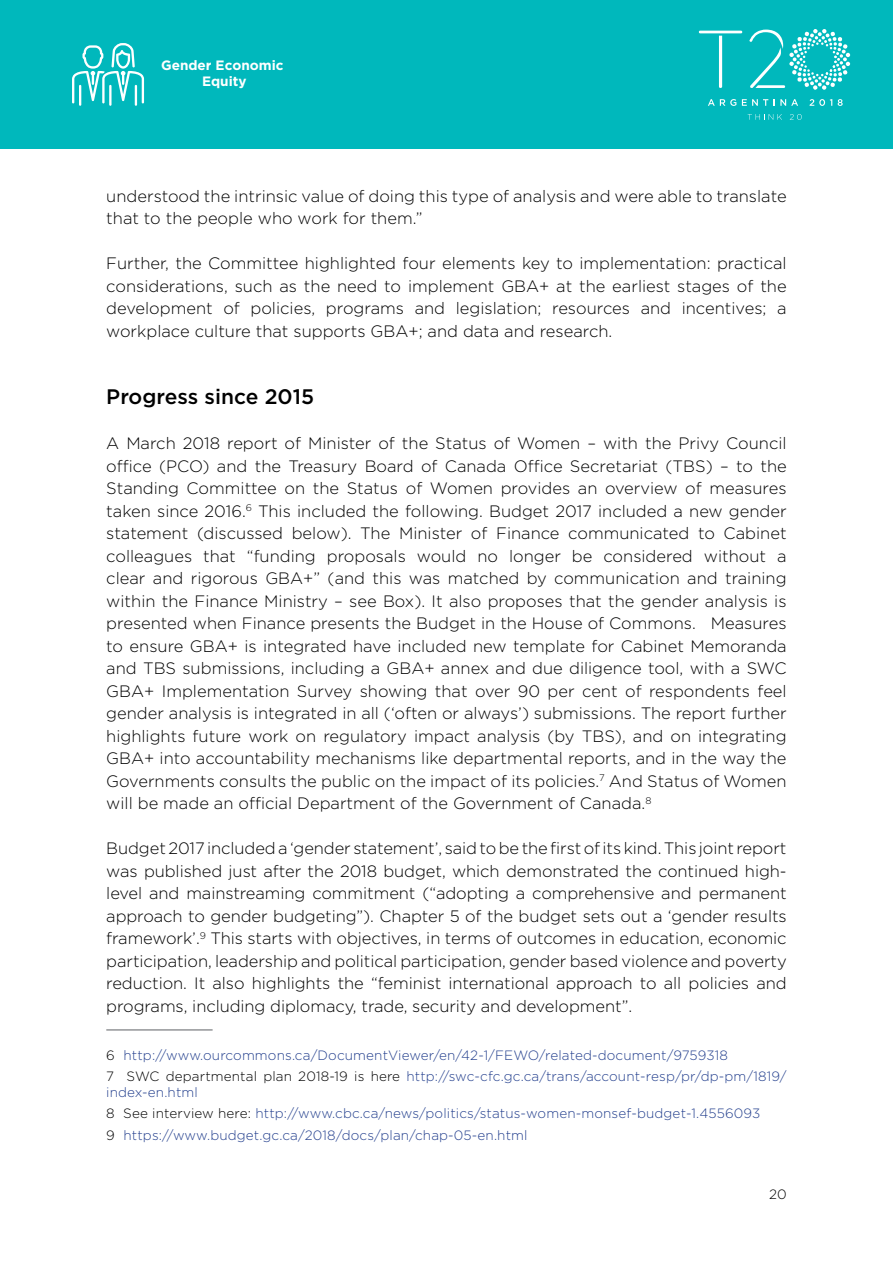
<style>
.page{position:relative;width:893px;height:1263px;background:#fff}
.page>*{position:absolute;margin:0;border:0;box-sizing:border-box;transform-origin:0 0}
.t1{font:500 21px "Gotham";color:#000}
.t2{font:300 16.5px/22.5px "Gotham";color:#000;text-align:justify}
.t3{font:300 13.5px/21.3px "Gotham";letter-spacing:.01em;color:#24408e}
.t4{font:700 13.5px/16.2px "Gotham";color:#fff;text-align:center}
.t5{font:300 13.5px "Gotham";color:#000}
.s1{color:#000}
</style>
<div class="page">
<div style="left:0;top:0;width:893px;height:149px;background:#00b8bc"></div>
<svg style="left:749px;top:29px;width:101px;height:61px"></svg>
<svg style="left:708px;top:99px;width:28px;height:7px"></svg>
<svg style="left:742px;top:99px;width:26px;height:7px"></svg>
<svg style="left:774px;top:99px;width:24px;height:7px"></svg>
<svg style="left:810px;top:99px;width:22px;height:7px"></svg>
<svg style="left:838px;top:99px;width:5px;height:7px"></svg>
<svg style="left:699px;top:31px;width:43px;height:57px"></svg>
<svg style="left:748px;top:114px;width:34px;height:6px"></svg>
<svg style="left:790px;top:114px;width:12px;height:6px"></svg>
<hr style="left:79px;top:85px;width:2px;height:21px;background:#fff">
<hr style="left:109px;top:85px;width:3px;height:21px;background:#fff">
<hr style="left:135px;top:85px;width:2px;height:21px;background:#fff">
<svg style="left:72px;top:43px;width:72px;height:60px"></svg>
<hr style="left:106px;top:1029px;width:107px;height:2px;background:#939597">
<p class="t4" style="left:161px;top:58px;width:124px">Gender Economic<br>Equity</p>
<p class="t2" style="left:106px;top:185px;width:682px">understood the intrinsic value of doing this type of analysis and were able to translate that to the people who work for them.”</p>
<p class="t2" style="left:106px;top:253px;width:682px">Further, the Committee highlighted four elements key to implementation: practical considerations, such as the need to implement GBA+ at the earliest stages of the development of policies, programs and legislation; resources and incentives; a workplace culture that supports GBA+; and data and research.</p>
<p class="t1" style="left:106px;top:387px;width:209px">Progress since 2015</p>
<p class="t2" style="left:106px;top:433px;width:682px">A March 2018 report of Minister of the Status of Women – with the Privy Council office (PCO) and the Treasury Board of Canada Office Secretariat (TBS) – to the Standing Committee on the Status of Women provides an overview of measures taken since 2016.<sup>6</sup> This included the following. Budget 2017 included a new gender statement (discussed below). The Minister of Finance communicated to Cabinet colleagues that “funding proposals would no longer be considered without a clear and rigorous GBA+” (and this was matched by communication and training within the Finance Ministry – see Box). It also proposes that the gender analysis is presented when Finance presents the Budget in the House of Commons. Measures to ensure GBA+ is integrated have included new template for Cabinet Memoranda and TBS submissions, including a GBA+ annex and due diligence tool, with a SWC GBA+ Implementation Survey showing that over 90 per cent of respondents feel gender analysis is integrated in all (‘often or always’) submissions. The report further highlights future work on regulatory impact analysis (by TBS), and on integrating GBA+ into accountability mechanisms like departmental reports, and in the way the Governments consults the public on the impact of its policies.<sup>7</sup> And Status of Women will be made an official Department of the Government of Canada.<sup>8</sup></p>
<p class="t2" style="left:106px;top:838px;width:682px">Budget 2017 included a ‘gender statement’, said to be the first of its kind. This joint report was published just after the 2018 budget, which demonstrated the continued high&shy;level and mainstreaming commitment (“adopting a comprehensive and permanent approach to gender budgeting”). Chapter 5 of the budget sets out a ‘gender results framework’.<sup>9</sup> This starts with objectives, in terms of outcomes in education, economic participation, leadership and political participation, gender based violence and poverty reduction. It also highlights the “feminist international approach to all policies and programs, including diplomacy, trade, security and development”.</p>
<p class="t3" style="left:106px;top:1045px;width:682px"><span class="s1">6</span> http://www.ourcommons.ca/DocumentViewer/en/42-1/FEWO/related-document/9759318<br><span class="s1">7 SWC departmental plan 2018-19 is here</span> http://swc-cfc.gc.ca/trans/account-resp/pr/dp-pm/1819/</p>
<p class="t3" style="left:106px;top:1082px;width:656px">index-en.html<br><span class="s1">8 See interview here:</span> http://www.cbc.ca/news/politics/status-women-monsef-budget-1.4556093<br><span class="s1">9</span> https://www.budget.gc.ca/2018/docs/plan/chap-05-en.html</p>
<p class="t5" style="left:769px;top:1188px;width:19px">20</p>
</div>
